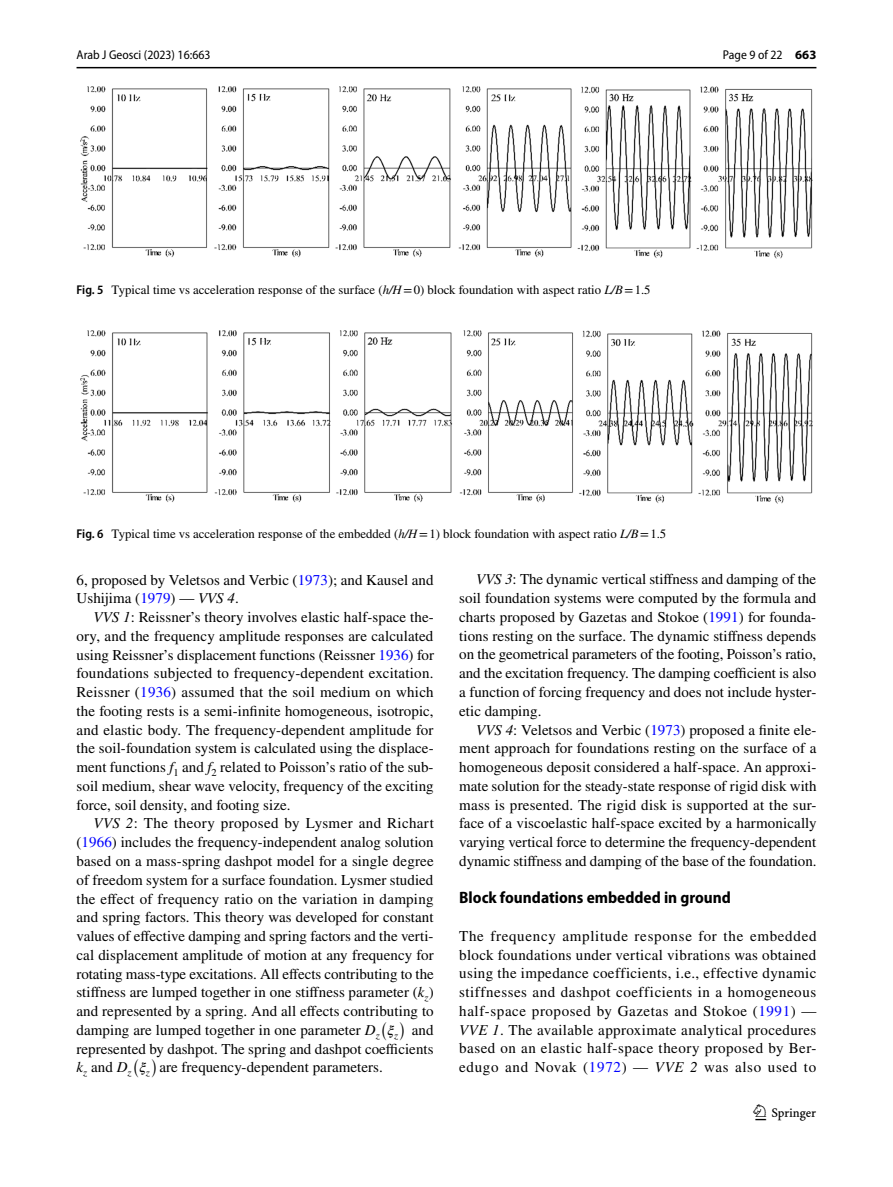
<style>
.page{position:relative;width:893px;height:1187px;background:#fff}
.page>*{position:absolute;margin:0;border:0;box-sizing:border-box;transform-origin:0 0}
.t1{font:22.5px "Springnew Regular 3";color:#000}
.t2{font:700 semi-condensed 16.5px "Myriad Pro";color:#000}
.t3{font:15px/18.8px "STIX";letter-spacing:.005em;color:#000;text-align:justify}
.t4{font:15px "STIX Math Extensions";color:#000}
.t5{font:15px "STIX Math Italic 3";color:#000}
.t6{font:15px "STIX Math Extensions Regular 2";color:#000}
.t7{font:15px "STIX Math Italic 4";color:#000}
.t8{font:12.75px "STIX";color:#000}
.t9{font:semi-condensed 12.75px "Myriad Pro";color:#000}
.s1{font-weight:700;font-stretch:normal}
.s2{font-family:"Myriad Pro";font-weight:600;font-stretch:semi-condensed}
.s3{font-style:italic}
.s4{color:#00f}
.s5{font-family:"STIX General Italic 4"}
.s6{font-family:"STIX General Italic 5"}
</style>
<div class="page">
<hr style="left:77px;top:67px;width:739px;height:1px;background:#000">
<img style="left:81px;top:87px;width:731px;height:172px">
<img style="left:81px;top:331px;width:731px;height:172px">
<p class="t9" style="left:77px;top:48px;width:135px">Arab J Geosci (2023) 16:663</p>
<p class="t9" style="left:723px;top:48px;width:95px">Page 9 of 22 <span class="s1">663</span></p>
<p class="t8" style="left:77px;top:281px;width:576px"><span class="s2">Fig. 5</span> Typical time vs acceleration response of the surface (<span class="s3">h/H</span>=0) block foundation with aspect ratio <span class="s3">L/B</span>=1.5</p>
<p class="t8" style="left:77px;top:525px;width:591px"><span class="s2">Fig. 6</span> Typical time vs acceleration response of the embedded (<span class="s3">h/H</span>=1) block foundation with aspect ratio <span class="s3">L/B</span>=1.5</p>
<p class="t3" style="left:77px;top:571px;width:359px">6, proposed by Veletsos and Verbic (<span class="s4">1973</span>); and Kausel and<br>Ushijima (<span class="s4">1979</span>) — <span class="s3">VVS 4</span>.</p>
<p class="t3" style="left:77px;top:608px;width:359px;text-indent:17px"><span class="s3">VVS 1</span>: Reissner’s theory involves elastic half-space the&shy;ory, and the frequency amplitude responses are calculated using Reissner’s displacement functions (Reissner <span class="s4">1936</span>) for foundations subjected to frequency-dependent excitation.<br>Reissner (<span class="s4">1936</span>) assumed that the soil medium on which the footing rests is a semi-infinite homogeneous, isotropic, and elastic body. The frequency-dependent amplitude for the soil-foundation system is calculated using the displace&shy;ment functions <span class="s3">f</span><sub>1</sub> and <span class="s3">f</span><sub>2</sub> related to Poisson’s ratio of the sub&shy;soil medium, shear wave velocity, frequency of the exciting force, soil density, and footing size.</p>
<p class="t3" style="left:77px;top:815px;width:359px;text-indent:17px"><span class="s3">VVS 2</span>: The theory proposed by Lysmer and Richart (<span class="s4">1966</span>) includes the frequency-independent analog solution based on a mass-spring dashpot model for a single degree of freedom system for a surface foundation. Lysmer studied the effect of frequency ratio on the variation in damping and spring factors. This theory was developed for constant values of effective damping and spring factors and the verti&shy;cal displacement amplitude of motion at any frequency for rotating mass-type excitations. All effects contributing to the stiffness are lumped together in one stiffness parameter (<span class="s3">k</span><sub>z</sub>) and represented by a spring. And all effects contributing to damping are lumped together in one parameter <span class="s5">D</span><sub>z</sub></p>
<p class="t4" style="left:381px;top:1008px;width:9px">(</p>
<p class="t5" style="left:388px;top:1024px;width:12px">𝜉<sub>z</sub></p>
<p class="t4" style="left:399px;top:1008px;width:9px">)</p>
<p class="t3" style="left:77px;top:1021px;width:359px;text-indent:335px">and represented by dashpot. The spring and dashpot coefficients <span class="s3">k</span><sub>z</sub> and <span class="s6">D</span><sub>z</sub></p>
<p class="t6" style="left:132px;top:1046px;width:9px">(</p>
<p class="t7" style="left:139px;top:1062px;width:12px">𝜉<sub>z</sub></p>
<p class="t6" style="left:151px;top:1046px;width:9px">)</p>
<p class="t3" style="left:159px;top:1058px;width:225px">are frequency-dependent parameters.</p>
<p class="t3" style="left:459px;top:571px;width:359px;text-indent:17px"><span class="s3">VVS 3</span>: The dynamic vertical stiffness and damping of the soil foundation systems were computed by the formula and charts proposed by Gazetas and Stokoe (<span class="s4">1991</span>) for founda&shy;tions resting on the surface. The dynamic stiffness depends on the geometrical parameters of the footing, Poisson’s ratio, and the excitation frequency. The damping coefficient is also a function of forcing frequency and does not include hyster&shy;etic damping.</p>
<p class="t3" style="left:459px;top:721px;width:359px;text-indent:17px"><span class="s3">VVS 4</span>: Veletsos and Verbic (<span class="s4">1973</span>) proposed a finite ele&shy;ment approach for foundations resting on the surface of a homogeneous deposit considered a half-space. An approxi&shy;mate solution for the steady-state response of rigid disk with mass is presented. The rigid disk is supported at the sur&shy;face of a viscoelastic half-space excited by a harmonically varying vertical force to determine the frequency-dependent dynamic stiffness and damping of the base of the foundation.</p>
<p class="t2" style="left:459px;top:888px;width:273px">Block foundations embedded in ground</p>
<p class="t3" style="left:459px;top:927px;width:359px">The frequency amplitude response for the embedded block foundations under vertical vibrations was obtained using the impedance coefficients, i.e., effective dynamic stiffnesses and dashpot coefficients in a homogeneous half-space proposed by Gazetas and Stokoe (<span class="s4">1991</span>) — <span class="s3">VVE 1</span>. The available approximate analytical procedures based on an elastic half-space theory proposed by Ber&shy;edugo and Novak (<span class="s4">1972</span>) — <span class="s3">VVE 2</span> was also used to</p>
<h1 class="t1" style="left:755px;top:1104px;width:62px">1 3</h1>
</div>
